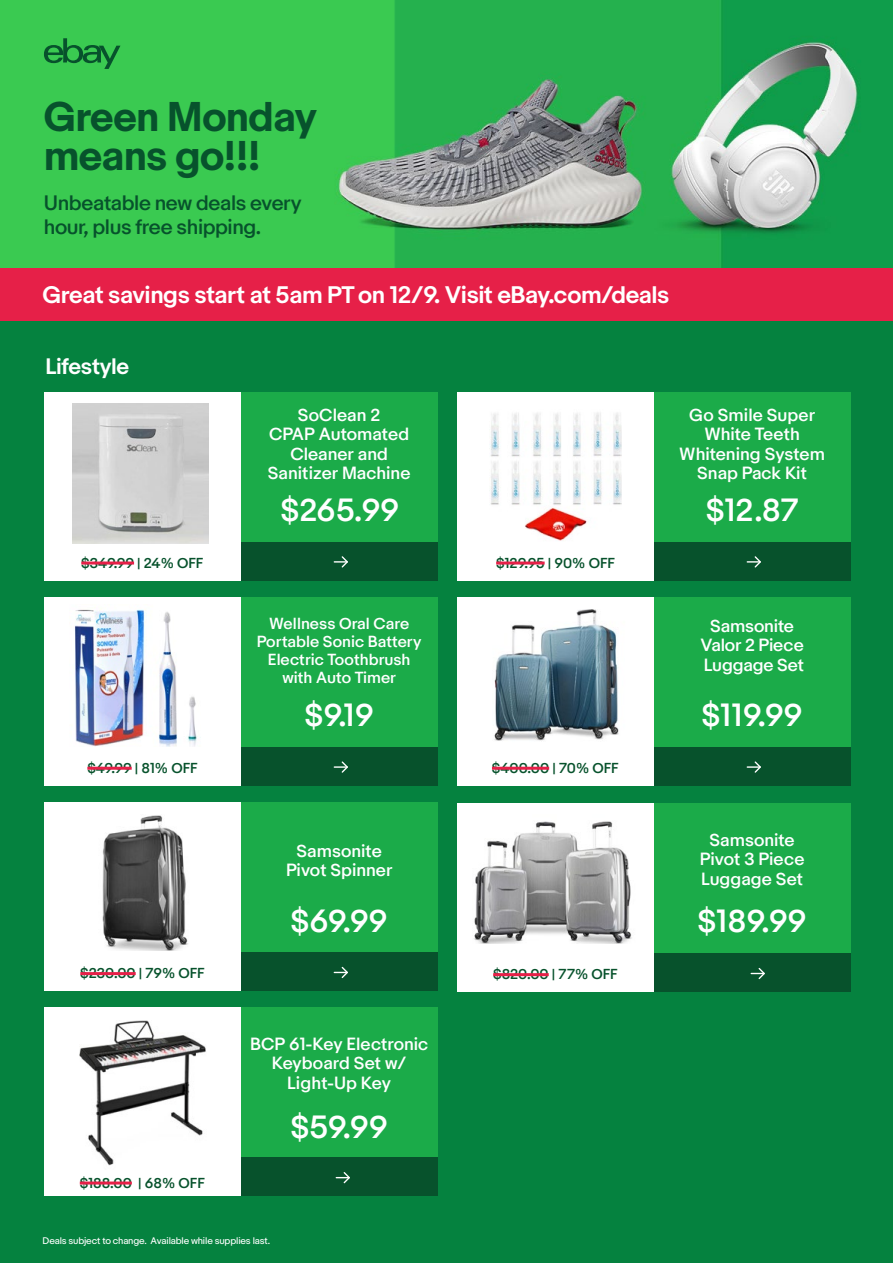
<style>
.page{position:relative;width:893px;height:1263px;background:#fff}
.page>*{position:absolute;margin:0;border:0;box-sizing:border-box;transform-origin:0 0}
.t1{font:700 39px/39px "Market Sans";letter-spacing:-.02em;color:#07522c}
.t2{font:500 30px "Market Sans";letter-spacing:-.015em;color:#fff}
.t3{font:600 22.5px "Market Sans";letter-spacing:-.02em;color:#fff}
.t4{font:600 21px "Market Sans";letter-spacing:-.02em;color:#fff}
.t5{font:500 19.5px/24px "Market Sans";letter-spacing:-.02em;color:#07522c}
.t6{font:500 16.5px/19.5px "Market Sans";color:#fff;text-align:center}
.t7{font:500 15px/18px "Market Sans";color:#fff;text-align:center}
.t8{font:500 13.5px "Market Sans";color:#07522c}
.t9{font:9px "Market Sans";letter-spacing:-.02em;color:#fff}
</style>
<div class="page">
<div style="left:0;top:279px;width:893px;height:984px;background:#05823f"></div>
<div style="left:0;top:268px;width:893px;height:53px;background:#e62048"></div>
<img style="left:0;top:0;width:893px;height:268px">
<svg style="left:44px;top:38px;width:76px;height:31px;background:#29a445"></svg>
<div style="left:241px;top:392px;width:196px;height:188px;background:#1bab49"></div>
<div style="left:241px;top:542px;width:196px;height:38px;background:#07522c"></div>
<svg style="left:334px;top:556px;width:14px;height:11px"></svg>
<div style="left:44px;top:392px;width:197px;height:188px;background:#fff"></div>
<img style="left:72px;top:403px;width:136px;height:141px">
<hr style="left:81px;top:561px;width:53px;height:3px;background:#e62048">
<div style="left:654px;top:597px;width:196px;height:188px;background:#1bab49"></div>
<div style="left:654px;top:747px;width:196px;height:38px;background:#07522c"></div>
<svg style="left:747px;top:761px;width:14px;height:12px"></svg>
<div style="left:457px;top:597px;width:197px;height:188px;background:#fff"></div>
<img style="left:494px;top:609px;width:125px;height:132px">
<hr style="left:492px;top:767px;width:57px;height:3px;background:#e62048">
<div style="left:654px;top:392px;width:196px;height:188px;background:#1bab49"></div>
<div style="left:654px;top:542px;width:196px;height:38px;background:#07522c"></div>
<svg style="left:747px;top:556px;width:14px;height:11px"></svg>
<div style="left:457px;top:392px;width:197px;height:188px;background:#fff"></div>
<img style="left:490px;top:412px;width:132px;height:129px">
<hr style="left:496px;top:561px;width:49px;height:3px;background:#e62048">
<div style="left:241px;top:597px;width:196px;height:188px;background:#1bab49"></div>
<div style="left:241px;top:747px;width:196px;height:38px;background:#07522c"></div>
<svg style="left:334px;top:761px;width:14px;height:12px"></svg>
<div style="left:44px;top:597px;width:197px;height:188px;background:#fff"></div>
<img style="left:75px;top:609px;width:122px;height:138px">
<hr style="left:87px;top:767px;width:45px;height:3px;background:#e62048">
<div style="left:241px;top:1008px;width:196px;height:188px;background:#1bab49"></div>
<div style="left:241px;top:1157px;width:196px;height:39px;background:#07522c"></div>
<svg style="left:336px;top:1172px;width:14px;height:11px"></svg>
<div style="left:44px;top:1008px;width:197px;height:188px;background:#fff"></div>
<img style="left:79px;top:1020px;width:127px;height:146px">
<hr style="left:80px;top:1181px;width:52px;height:3px;background:#e62048">
<div style="left:654px;top:804px;width:196px;height:188px;background:#1bab49"></div>
<div style="left:654px;top:953px;width:196px;height:39px;background:#07522c"></div>
<svg style="left:751px;top:968px;width:14px;height:11px"></svg>
<div style="left:457px;top:804px;width:197px;height:188px;background:#fff"></div>
<img style="left:474px;top:821px;width:158px;height:123px">
<hr style="left:493px;top:973px;width:56px;height:3px;background:#e62048">
<div style="left:241px;top:803px;width:196px;height:188px;background:#1bab49"></div>
<div style="left:44px;top:803px;width:197px;height:188px;background:#fff"></div>
<img style="left:102px;top:815px;width:86px;height:135px">
<hr style="left:80px;top:972px;width:56px;height:3px;background:#e62048">
<div style="left:241px;top:952px;width:196px;height:39px;background:#07522c"></div>
<svg style="left:334px;top:967px;width:14px;height:11px"></svg>
<h1 class="t1" style="left:44px;top:99px;width:275px">Green Monday means go!!!</h1>
<p class="t5" style="left:44px;top:192px;width:259px">Unbeatable new deals every hour, plus free shipping.</p>
<h3 class="t3" style="left:43px;top:282px;width:628px">Great savings start at 5am PT on 12/9. Visit eBay.com/deals</h3>
<p class="t4" style="left:46px;top:353px;width:85px">Lifestyle</p>
<p class="t8" style="left:81px;top:554px;width:123px">$349.99 | 24% OFF</p>
<p class="t8" style="left:87px;top:760px;width:112px">$49.99 | 81% OFF</p>
<p class="t8" style="left:80px;top:965px;width:126px">$230.00 | 79% OFF</p>
<p class="t8" style="left:80px;top:1174px;width:54px">$188.00</p>
<p class="t8" style="left:138px;top:1174px;width:68px">| 68% OFF</p>
<p class="t6" style="left:268px;top:405px;width:144px">SoClean 2<br>CPAP Automated<br>Cleaner and<br>Sanitizer Machine</p>
<p class="t6" style="left:679px;top:405px;width:147px">Go Smile Super<br>White Teeth<br>Whitening System<br>Snap Pack Kit</p>
<h2 class="t2" style="left:280px;top:492px;width:121px">$265.99</h2>
<h2 class="t2" style="left:706px;top:492px;width:94px">$12.87</h2>
<p class="t7" style="left:257px;top:615px;width:166px">Wellness Oral Care<br>Portable Sonic Battery<br>Electric Toothbrush with Auto Timer</p>
<p class="t8" style="left:496px;top:554px;width:120px">$129.95 | 90% OFF</p>
<p class="t6" style="left:700px;top:616px;width:105px">Samsonite<br>Valor 2 Piece<br>Luggage Set</p>
<h2 class="t2" style="left:304px;top:697px;width:71px">$9.19</h2>
<h2 class="t2" style="left:701px;top:697px;width:103px">$119.99</h2>
<p class="t6" style="left:286px;top:842px;width:108px">Samsonite<br>Pivot Spinner</p>
<p class="t8" style="left:492px;top:760px;width:128px">$400.00 | 70% OFF</p>
<p class="t6" style="left:700px;top:830px;width:106px">Samsonite<br>Pivot 3 Piece<br>Luggage Set</p>
<h2 class="t2" style="left:290px;top:903px;width:99px">$69.99</h2>
<h2 class="t2" style="left:698px;top:903px;width:111px">$189.99</h2>
<p class="t6" style="left:250px;top:1034px;width:180px">BCP 61-Key Electronic<br>Keyboard Set w/<br>Light-Up Key</p>
<h2 class="t2" style="left:290px;top:1109px;width:99px">$59.99</h2>
<p class="t8" style="left:493px;top:966px;width:126px">$820.00 | 77% OFF</p>
<p class="t9" style="left:43px;top:1235px;width:229px">Deals subject to change. Available while supplies last.</p>
</div>
